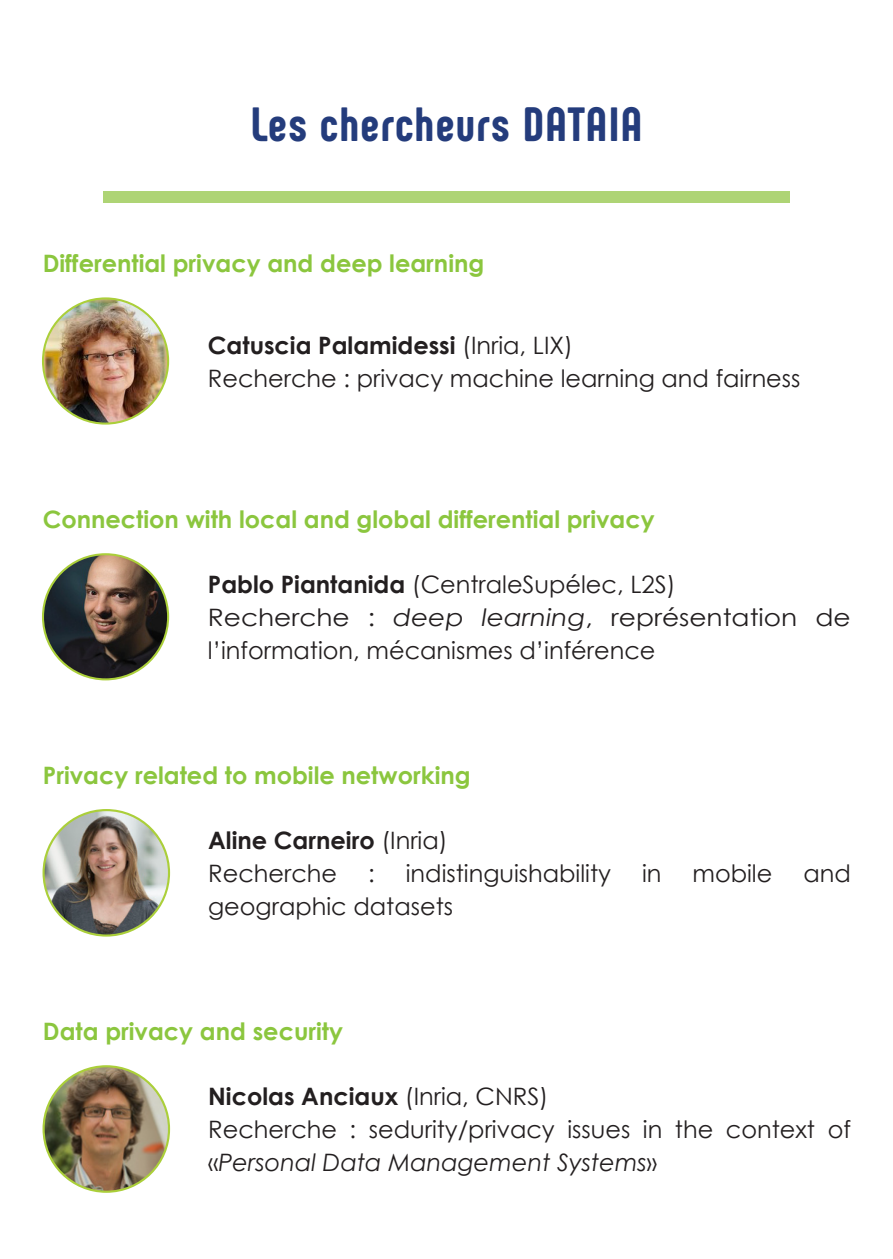
<style>
.page{position:relative;width:893px;height:1259px;background:#fff}
.page>*{position:absolute;margin:0;border:0;box-sizing:border-box;transform-origin:0 0}
.t1{font:800 48px "Phenomena";letter-spacing:.03em;color:#243c7c}
.t2{font:24px/33px "Century Gothic";color:#231f20}
.t3{font:700 24px "Century Gothic";color:#8bc63e}
.t4{font:700 24px "Century Gothic";color:#231f20}
.t5{font:24px/33px "Century Gothic";color:#231f20;scale:1.1 1}
.s1{font-weight:400}
.s2{font-weight:700}
.s3{font-style:italic}
</style>
<div class="page">
<div style="left:103px;top:192px;width:687px;height:11px;background:#aed475"></div>
<img style="left:43px;top:298px;width:125px;height:125px;border-radius:63px">
<img style="left:43px;top:554px;width:125px;height:125px;border-radius:63px">
<img style="left:44px;top:810px;width:125px;height:125px;border-radius:63px">
<img style="left:44px;top:1066px;width:125px;height:125px;border-radius:63px">
<p class="t1" style="left:251px;top:94px;width:393px">Les chercheurs DATAIA</p>
<p class="t3" style="left:43px;top:245px;width:443px">Differential privacy and deep learning</p>
<p class="t4" style="left:208px;top:326px;width:366px">Catuscia Palamidessi <span class="s1">(Inria, LIX)</span></p>
<p class="t2" style="left:208px;top:361px;width:594px">Recherche : privacy machine learning and fairness</p>
<p class="t3" style="left:43px;top:501px;width:613px">Connection with local and global differential privacy</p>
<p class="t2" style="left:208px;top:567px;width:469px"><span class="s2">Pablo Piantanida</span> (CentraleSupélec, L2S)</p>
<p class="t5" style="left:208px;top:600px;width:586px">Recherche : <span class="s3">deep learning</span>, représentation de l’information, mécanismes d’inférence</p>
<p class="t3" style="left:43px;top:756px;width:429px">Privacy related to mobile networking</p>
<p class="t4" style="left:208px;top:822px;width:241px">Aline Carneiro <span class="s1">(Inria)</span></p>
<p class="t2" style="left:208px;top:856px;width:130px">Recherche</p>
<p class="t2" style="left:368px;top:856px;width:8px">:</p>
<p class="t2" style="left:406px;top:856px;width:207px">indistinguishability</p>
<p class="t2" style="left:642px;top:856px;width:21px">in</p>
<p class="t2" style="left:693px;top:856px;width:81px">mobile</p>
<p class="t2" style="left:803px;top:856px;width:49px">and</p>
<p class="t2" style="left:208px;top:889px;width:246px">geographic datasets</p>
<p class="t3" style="left:43px;top:1012px;width:302px">Data privacy and security</p>
<p class="t4" style="left:208px;top:1078px;width:342px">Nicolas Anciaux <span class="s1">(Inria, CNRS)</span></p>
<p class="t2" style="left:208px;top:1112px;width:644px">Recherche : sedurity/privacy issues in the context of «<span class="s3">Personal Data Management Systems</span>»</p>
</div>
